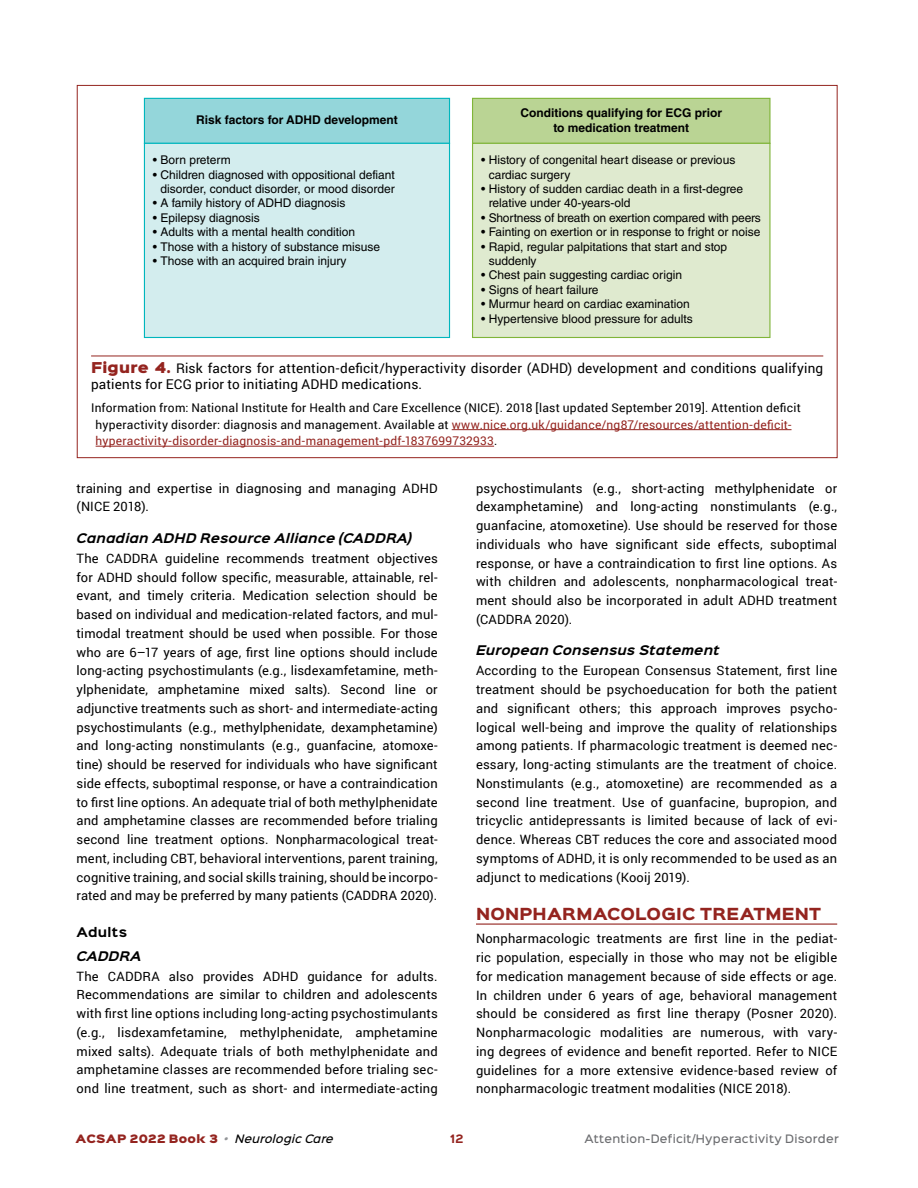
<style>
.page{position:relative;width:918px;height:1188px;background:#fff}
.page>*{position:absolute;margin:0;border:0;box-sizing:border-box;transform-origin:0 0}
.t1{font:900 15px "Sinkin Sans 800";letter-spacing:.015em;color:#94241f}
.t2{font:13.5px/16.5px "Roboto";letter-spacing:.015em;color:#000}
.t3{font:12.9px/18.8px "Roboto";letter-spacing:.015em;color:#000;text-align:justify}
.t4{font:12px/14.4px "Helvetica LT Std";color:#000}
.t5{font:12px/16.5px "Roboto";letter-spacing:.02em;color:#000}
.t6{font:700 12px/14.4px "Helvetica LT Std";color:#000;text-align:center}
.t7{font:italic 700 12px "Sinkin Sans 700";letter-spacing:.015em;color:#000}
.t8{font:700 12px "Sinkin Sans 700";letter-spacing:.025em;color:#000}
.t9{font:500 10.5px "Sinkin Sans 500";letter-spacing:.025em;color:#6d6e71}
.t10{font:10.5px "Sinkin Sans 900 X Black";letter-spacing:.03em;color:#94241f}
.t11{font:700 10.5px "Sinkin Sans 700";color:#94241f}
.s1{font-family:"Sinkin Sans 900 X Black";color:#94241f}
.s2{color:#94241f}
.s3{font-family:"Sinkin Sans 500";font-weight:500;font-style:italic;color:#939598}
.s4{font-family:"Sinkin Sans 500";font-weight:500;font-style:italic;color:#000}
</style>
<div class="page">
<hr style="left:476px;top:924px;width:361px;height:1px;background:#94241f">
<hr style="left:91px;top:356px;width:732px;height:1px;background:#94241f">
<hr style="left:452px;top:429px;width:340px;height:1px;background:#94241f">
<hr style="left:96px;top:446px;width:398px;height:1px;background:#94241f">
<div style="left:144px;top:98px;width:306px;height:45px;background:#94d6da"></div>
<div style="left:144px;top:98px;width:306px;height:46px;border:1px solid #00b6bd"></div>
<div style="left:473px;top:98px;width:297px;height:45px;background:#bad494"></div>
<div style="left:472px;top:98px;width:299px;height:46px;border:1px solid #80b539"></div>
<div style="left:144px;top:143px;width:306px;height:194px;background:#d3edee"></div>
<div style="left:144px;top:143px;width:306px;height:195px;border:1px solid #00b6bd"></div>
<div style="left:473px;top:143px;width:297px;height:194px;background:#dfeacf"></div>
<div style="left:472px;top:143px;width:299px;height:195px;border:1px solid #80b539"></div>
<p class="t6" style="left:196px;top:113px;width:203px">Risk factors for ADHD development</p>
<p class="t6" style="left:520px;top:106px;width:203px">Conditions qualifying for ECG prior to medication treatment</p>
<p class="t4" style="left:153px;top:153px;width:79px">• Born preterm</p>
<p class="t4" style="left:153px;top:167px;width:244px;text-align:right">• Children diagnosed with oppositional defiant disorder, conduct disorder, or mood disorder</p>
<p class="t4" style="left:153px;top:196px;width:194px">• A family history of ADHD diagnosis</p>
<p class="t4" style="left:153px;top:210px;width:108px">• Epilepsy diagnosis</p>
<p class="t4" style="left:153px;top:225px;width:204px">• Adults with a mental health condition</p>
<p class="t4" style="left:153px;top:239px;width:229px">• Those with a history of substance misuse</p>
<p class="t4" style="left:153px;top:254px;width:195px">• Those with an acquired brain injury</p>
<p class="t4" style="left:489px;top:153px;width:248px;text-indent:-8px">• History of congenital heart disease or previous cardiac surgery</p>
<p class="t4" style="left:489px;top:182px;width:256px;text-indent:-8px">• History of sudden cardiac death in a first-degree relative under 40-years-old</p>
<p class="t4" style="left:481px;top:210px;width:281px">• Shortness of breath on exertion compared with peers</p>
<p class="t4" style="left:481px;top:225px;width:281px">• Fainting on exertion or in response to fright or noise</p>
<p class="t4" style="left:489px;top:239px;width:240px;text-indent:-8px">• Rapid, regular palpitations that start and stop suddenly</p>
<p class="t4" style="left:481px;top:268px;width:203px">• Chest pain suggesting cardiac origin</p>
<p class="t4" style="left:481px;top:282px;width:119px">• Signs of heart failure</p>
<p class="t4" style="left:481px;top:297px;width:210px">• Murmur heard on cardiac examination</p>
<p class="t4" style="left:481px;top:311px;width:213px">• Hypertensive blood pressure for adults</p>
<p class="t2" style="left:91px;top:359px;width:734px"><span class="s1">Figure 4.</span> Risk factors for attention-deficit/hyperactivity disorder (ADHD) development and conditions qualifying patients for ECG prior to initiating ADHD medications.</p>
<p class="t5" style="left:96px;top:399px;width:707px;text-indent:-4px">Information from: National Institute for Health and Care Excellence (NICE). 2018 [last updated September 2019]. Attention deficit hyperactivity disorder: diagnosis and management. Available at <span class="s2">www.nice.org.uk/guidance/ng87/resources/attention-deficit&shy;hyperactivity-disorder-diagnosis-and-management-pdf-1837699732933</span>.</p>
<p class="t3" style="left:77px;top:478px;width:363px">training and expertise in diagnosing and managing ADHD (NICE 2018).</p>
<p class="t7" style="left:77px;top:532px;width:337px">Canadian ADHD Resource Alliance (CADDRA)</p>
<p class="t3" style="left:77px;top:548px;width:363px">The CADDRA guideline recommends treatment objectives for ADHD should follow specific, measurable, attainable, rel&shy;evant, and timely criteria. Medication selection should be based on individual and medication-related factors, and mul&shy;timodal treatment should be used when possible. For those who are 6–17 years of age, first line options should include long-acting psychostimulants (e.g., lisdexamfetamine, meth&shy;ylphenidate, amphetamine mixed salts). Second line or adjunctive treatments such as short- and intermediate-acting psychostimulants (e.g., methylphenidate, dexamphetamine) and long-acting nonstimulants (e.g., guanfacine, atomoxe&shy;tine) should be reserved for individuals who have significant side effects, suboptimal response, or have a contraindication to first line options. An adequate trial of both methylphenidate and amphetamine classes are recommended before trialing second line treatment options. Nonpharmacological treat&shy;ment, including CBT, behavioral interventions, parent training, cognitive training, and social skills training, should be incorpo&shy;rated and may be preferred by many patients (CADDRA 2020).</p>
<p class="t8" style="left:77px;top:926px;width:52px">Adults</p>
<p class="t7" style="left:77px;top:949px;width:66px">CADDRA</p>
<p class="t3" style="left:77px;top:966px;width:363px">The CADDRA also provides ADHD guidance for adults.<br>Recommendations are similar to children and adolescents with first line options including long-acting psychostimulants (e.g., lisdexamfetamine, methylphenidate, amphetamine mixed salts). Adequate trials of both methylphenidate and amphetamine classes are recommended before trialing sec&shy;ond line treatment, such as short- and intermediate-acting</p>
<p class="t3" style="left:476px;top:478px;width:363px">psychostimulants (e.g., short-acting methylphenidate or dexamphetamine) and long-acting nonstimulants (e.g., guanfacine, atomoxetine). Use should be reserved for those individuals who have significant side effects, suboptimal response, or have a contraindication to first line options. As with children and adolescents, nonpharmacological treat&shy;ment should also be incorporated in adult ADHD treatment (CADDRA 2020).</p>
<p class="t7" style="left:476px;top:644px;width:245px">European Consensus Statement</p>
<p class="t3" style="left:476px;top:661px;width:363px">According to the European Consensus Statement, first line treatment should be psychoeducation for both the patient and significant others; this approach improves psycho&shy;logical well-being and improve the quality of relationships among patients. If pharmacologic treatment is deemed nec&shy;essary, long-acting stimulants are the treatment of choice.<br>Nonstimulants (e.g., atomoxetine) are recommended as a second line treatment. Use of guanfacine, bupropion, and tricyclic antidepressants is limited because of lack of evi&shy;dence. Whereas CBT reduces the core and associated mood symptoms of ADHD, it is only recommended to be used as an adjunct to medications (Kooij 2019).</p>
<p class="t1" style="left:476px;top:906px;width:347px">NONPHARMACOLOGIC TREATMENT</p>
<p class="t3" style="left:476px;top:929px;width:363px">Nonpharmacologic treatments are first line in the pediat&shy;ric population, especially in those who may not be eligible for medication management because of side effects or age.<br>In children under 6 years of age, behavioral management should be considered as first line therapy (Posner 2020).<br>Nonpharmacologic modalities are numerous, with vary&shy;ing degrees of evidence and benefit reported. Refer to NICE guidelines for a more extensive evidence-based review of nonpharmacologic treatment modalities (NICE 2018).</p>
<p class="t10" style="left:76px;top:1133px;width:259px">ACSAP 2022 Book 3 <span class="s3">•</span> <span class="s4">Neurologic Care</span></p>
<p class="t11" style="left:450px;top:1133px;width:15px">12</p>
<p class="t9" style="left:585px;top:1130px;width:256px">Attention-Deficit/Hyperactivity Disorder</p>
</div>
